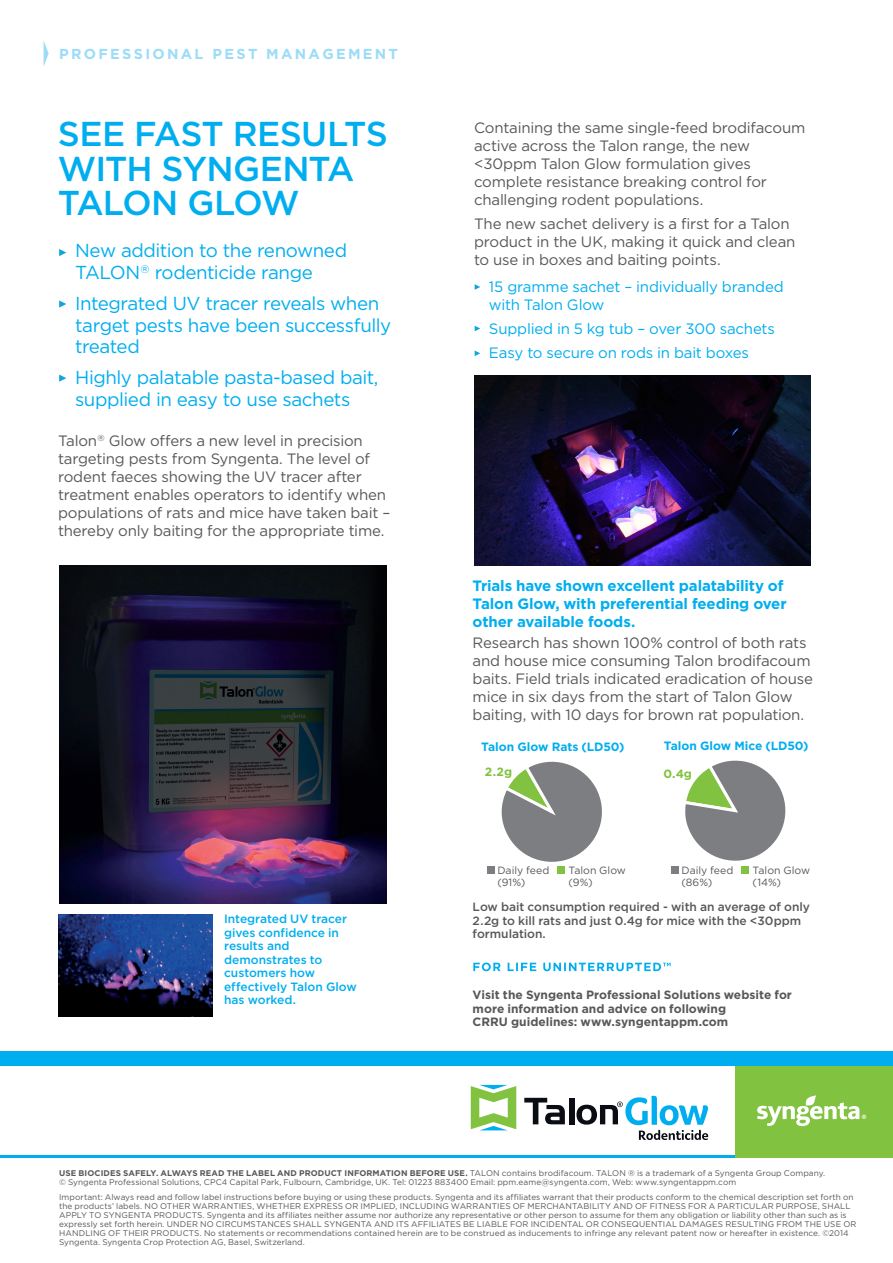
<style>
.page{position:relative;width:893px;height:1263px;background:#fff}
.page>*{position:absolute;margin:0;border:0;box-sizing:border-box;transform-origin:0 0}
.t1{font:500 34.5px/34.5px "Gotham";letter-spacing:-.025em;color:#00aeef}
.t2{font:18.75px/21.8px "Gotham";letter-spacing:-.025em;color:#00aeef}
.t3{font:15px/18px "Gotham";letter-spacing:-.015em;color:#57585a}
.t4{font:15px/18px "Gotham";letter-spacing:-.015em;color:#00aeef}
.t5{font:700 15px/18px "Gotham";letter-spacing:-.01em;color:#00aeef}
.t6{font:700 14.4px "Gotham";letter-spacing:.16em;color:#9cdcf8}
.t7{font:700 12px/13.5px "Gotham";color:#57585a}
.t8{font:500 12px/13.5px "Gotham";letter-spacing:-.005em;color:#57585a}
.t9{font:500 12px/13.5px "Gotham";letter-spacing:-.005em;color:#00aeef}
.t10{font:700 12px "Gotham";letter-spacing:-.005em;color:#00aeef}
.t11{font:700 12px "Gotham";color:#81c340}
.t12{font:10.5px/12px "Gotham";color:#57585a}
.t13{font:8.25px/9px "Gotham";letter-spacing:.005em;color:#57585a}
.s1{font-weight:700}
</style>
<div class="page">
<svg style="left:44px;top:42px;width:5px;height:23px"></svg>
<hr style="left:0;top:1155px;width:736px;height:2px;background:#00aeef">
<div style="left:736px;top:1066px;width:157px;height:91px;background:#81c340"></div>
<div style="left:0;top:1051px;width:893px;height:15px;background:#00aeef"></div>
<svg style="left:757px;top:1095px;width:109px;height:31px"></svg>
<svg style="left:471px;top:1085px;width:45px;height:45px"></svg>
<svg style="left:524px;top:1098px;width:41px;height:26px"></svg>
<div style="left:569px;top:1098px;width:5px;height:26px;background:#0a0d14"></div>
<svg style="left:576px;top:1096px;width:132px;height:44px"></svg>
<img style="left:59px;top:565px;width:327px;height:338px">
<img style="left:145px;top:738px;width:207px;height:142px">
<svg style="left:59px;top:249px;width:7px;height:7px"></svg>
<svg style="left:59px;top:300px;width:7px;height:8px"></svg>
<svg style="left:59px;top:375px;width:7px;height:7px"></svg>
<svg style="left:473px;top:962px;width:198px;height:9px"></svg>
<img style="left:59px;top:915px;width:153px;height:102px">
<svg style="left:475px;top:284px;width:5px;height:6px"></svg>
<svg style="left:475px;top:326px;width:5px;height:5px"></svg>
<svg style="left:475px;top:351px;width:5px;height:5px"></svg>
<svg style="left:501px;top:761px;width:101px;height:113px"></svg>
<svg style="left:685px;top:760px;width:101px;height:113px"></svg>
<div style="left:487px;top:866px;width:8px;height:8px;background:#7c7e81"></div>
<div style="left:558px;top:866px;width:7px;height:8px;background:#81c340"></div>
<div style="left:671px;top:866px;width:8px;height:8px;background:#7c7e81"></div>
<div style="left:742px;top:866px;width:7px;height:8px;background:#81c340"></div>
<img style="left:475px;top:375px;width:335px;height:191px">
<h3 class="t6" style="left:59px;top:45px;width:340px">PROFESSIONAL PEST MANAGEMENT</h3>
<h1 class="t1" style="left:58px;top:116px;width:331px">SEE FAST RESULTS<br>WITH SYNGENTA<br>TALON GLOW</h1>
<h2 class="t2" style="left:75px;top:240px;width:274px">New addition to the renowned<br>TALON<sup>®</sup> rodenticide range</h2>
<h2 class="t2" style="left:75px;top:292px;width:318px">Integrated UV tracer reveals when target pests have been successfully treated</h2>
<h2 class="t2" style="left:75px;top:366px;width:305px">Highly palatable pasta-based bait, supplied in easy to use sachets</h2>
<p class="t3" style="left:58px;top:431px;width:334px">Talon<sup>®</sup> Glow offers a new level in precision targeting pests from Syngenta. The level of rodent faeces showing the UV tracer after treatment enables operators to identify when populations of rats and mice have taken bait – thereby only baiting for the appropriate time.</p>
<h3 class="t9" style="left:224px;top:912px;width:134px">Integrated UV tracer gives confidence in results and demonstrates to customers how effectively Talon Glow has worked.</h3>
<h3 class="t3" style="left:474px;top:119px;width:333px">Containing the same single-feed brodifacoum active across the Talon range, the new &lt;30ppm Talon Glow formulation gives complete resistance breaking control for challenging rodent populations.</h3>
<h3 class="t3" style="left:474px;top:215px;width:323px">The new sachet delivery is a first for a Talon product in the UK, making it quick and clean to use in boxes and baiting points.</h3>
<h3 class="t4" style="left:489px;top:278px;width:296px">15 gramme sachet – individually branded with Talon Glow</h3>
<h3 class="t4" style="left:489px;top:317px;width:288px;line-height:24px">Supplied in 5 kg tub – over 300 sachets<br>Easy to secure on rods in bait boxes</h3>
<h3 class="t5" style="left:473px;top:576px;width:315px">Trials have shown excellent palatability of<br>Talon Glow, with preferential feeding over other available foods.</h3>
<h3 class="t3" style="left:473px;top:633px;width:342px">Research has shown 100% control of both rats and house mice consuming Talon brodifacoum baits. Field trials indicated eradication of house mice in six days from the start of Talon Glow baiting, with 10 days for brown rat population.</h3>
<h3 class="t10" style="left:481px;top:740px;width:145px">Talon Glow Rats (LD50)</h3>
<h3 class="t10" style="left:664px;top:739px;width:146px">Talon Glow Mice (LD50)</h3>
<h3 class="t11" style="left:485px;top:765px;width:29px">2.2g</h3>
<h3 class="t11" style="left:663px;top:767px;width:30px">0.4g</h3>
<p class="t12" style="left:497px;top:864px;width:54px">Daily feed (91%)</p>
<p class="t12" style="left:568px;top:864px;width:59px">Talon Glow (9%)</p>
<p class="t12" style="left:681px;top:864px;width:54px">Daily feed (86%)</p>
<p class="t12" style="left:752px;top:864px;width:59px">Talon Glow (14%)</p>
<h3 class="t8" style="left:473px;top:900px;width:339px">Low bait consumption required - with an average of only<br>2.2g to kill rats and just 0.4g for mice with the &lt;30ppm formulation.</h3>
<h3 class="t7" style="left:473px;top:988px;width:321px">Visit the Syngenta Professional Solutions website for more information and advice on following<br>CRRU guidelines: www.syngentappm.com</h3>
<p class="t13" style="left:59px;top:1168px;width:768px"><span class="s1">USE BIOCIDES SAFELY. ALWAYS READ THE LABEL AND PRODUCT INFORMATION BEFORE USE.</span> TALON contains brodifacoum. TALON ® is a trademark of a Syngenta Group Company. © Syngenta Professional Solutions, CPC4 Capital Park, Fulbourn, Cambridge, UK. Tel: 01223 883400 Email: ppm.eame@syngenta.com, Web: www.syngentappm.com</p>
<p class="t13" style="left:59px;top:1192px;width:799px">Important: Always read and follow label instructions before buying or using these products. Syngenta and its affiliates warrant that their products conform to the chemical description set forth on the products’ labels. NO OTHER WARRANTIES, WHETHER EXPRESS OR IMPLIED, INCLUDING WARRANTIES OF MERCHANTABILITY AND OF FITNESS FOR A PARTICULAR PURPOSE, SHALL APPLY TO SYNGENTA PRODUCTS. Syngenta and its affiliates neither assume nor authorize any representative or other person to assume for them any obligation or liability other than such as is expressly set forth herein. UNDER NO CIRCUMSTANCES SHALL SYNGENTA AND ITS AFFILIATES BE LIABLE FOR INCIDENTAL OR CONSEQUENTIAL DAMAGES RESULTING FROM THE USE OR HANDLING OF THEIR PRODUCTS. No statements or recommendations contained herein are to be construed as inducements to infringe any relevant patent now or hereafter in existence. ©2014<br>Syngenta. Syngenta Crop Protection AG, Basel, Switzerland.</p>
</div>
